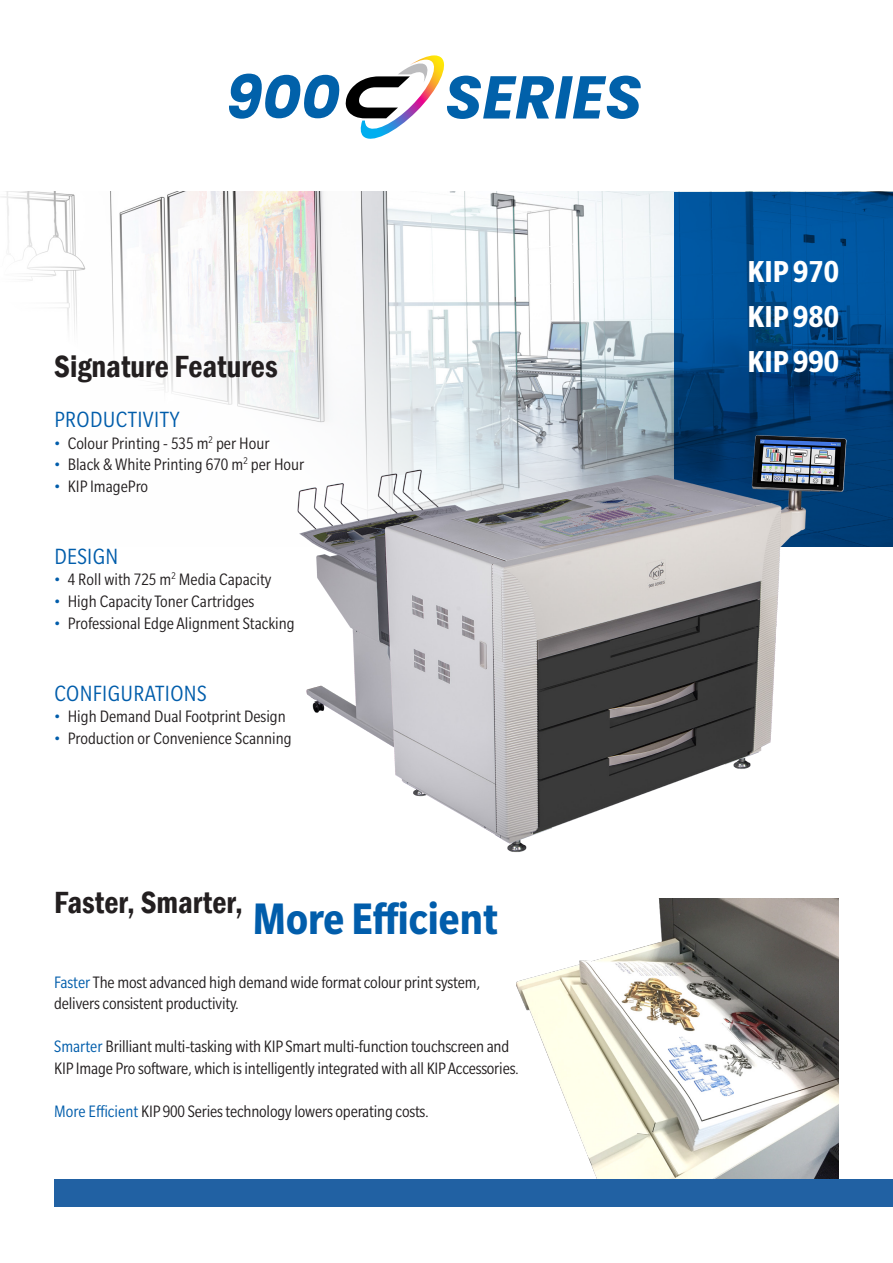
<style>
.page{position:relative;width:893px;height:1263px;background:#fff}
.page>*{position:absolute;margin:0;border:0;box-sizing:border-box;transform-origin:0 0}
.t1{font:italic 700 60.3px "Poppins";color:#0161aa}
.t2{font:700 condensed 48px "Slate Pro";color:#015dab}
.t3{font:700 condensed 33px "Slate Pro";color:#fff}
.t4{font:600 condensed 31.5px "Franklin Gothic";color:#231f20}
.t5{font:condensed 24px "Slate Pro";letter-spacing:.015em;color:#015dab}
.t6{font:condensed 18px/21.6px "Slate Pro";letter-spacing:-.01em;color:#231f20}
.s1{color:#015dab}
</style>
<div class="page">
<img style="left:516px;top:898px;width:323px;height:281px">
<img style="left:1px;top:192px;width:674px;height:229px">
<svg style="left:675px;top:192px;width:218px;height:355px;background:#004b8d"></svg>
<svg style="left:345px;top:55px;width:99px;height:84px"></svg>
<img style="left:297px;top:421px;width:557px;height:431px">
<div style="left:54px;top:1179px;width:839px;height:28px;background:#2161a3"></div>
<p class="t1" style="left:226px;top:62px;width:116px">900</p>
<p class="t1" style="left:445px;top:62px;width:199px">SERIES</p>
<p class="t4" style="left:54px;top:345px;width:225px">Signature Features</p>
<p class="t5" style="left:54px;top:407px;width:127px">PRODUCTIVITY</p>
<p class="t6" style="left:54px;top:432px;width:217px"><span class="s1">•</span> Colour Printing - 535 m<sup>2</sup> per Hour</p>
<p class="t6" style="left:54px;top:453px;width:252px"><span class="s1">•</span> Black &amp; White Printing 670 m<sup>2</sup> per Hour</p>
<p class="t6" style="left:54px;top:475px;width:95px"><span class="s1">•</span> KIP ImagePro</p>
<p class="t5" style="left:54px;top:544px;width:65px">DESIGN</p>
<p class="t6" style="left:54px;top:569px;width:219px"><span class="s1">•</span> 4 Roll with 725 m<sup>2</sup> Media Capacity</p>
<p class="t6" style="left:54px;top:590px;width:202px"><span class="s1">•</span> High Capacity Toner Cartridges</p>
<p class="t6" style="left:54px;top:612px;width:242px"><span class="s1">•</span> Professional Edge Alignment Stacking</p>
<p class="t5" style="left:54px;top:680px;width:154px">CONFIGURATIONS</p>
<p class="t6" style="left:54px;top:705px;width:233px"><span class="s1">•</span> High Demand Dual Footprint Design</p>
<p class="t6" style="left:54px;top:727px;width:239px"><span class="s1">•</span> Production or Convenience Scanning</p>
<p class="t4" style="left:54px;top:881px;width:190px">Faster, Smarter,</p>
<p class="t2" style="left:253px;top:893px;width:246px">More Efficient</p>
<p class="t6" style="left:54px;top:971px;width:427px"><span class="s1">Faster</span> The most advanced high demand wide format colour print system, delivers consistent productivity.</p>
<p class="t6" style="left:54px;top:1036px;width:466px"><span class="s1">Smarter</span> Brilliant multi-tasking with KIP Smart multi-function touchscreen and<br>KIP Image Pro software, which is intelligently integrated with all KIP Accessories.</p>
<p class="t6" style="left:54px;top:1101px;width:376px"><span class="s1">More Efficient</span> KIP 900 Series technology lowers operating costs.</p>
<p class="t3" style="left:747px;top:254px;width:93px">KIP 970</p>
<p class="t3" style="left:747px;top:299px;width:93px">KIP 980</p>
<p class="t3" style="left:747px;top:344px;width:93px">KIP 990</p>
</div>
